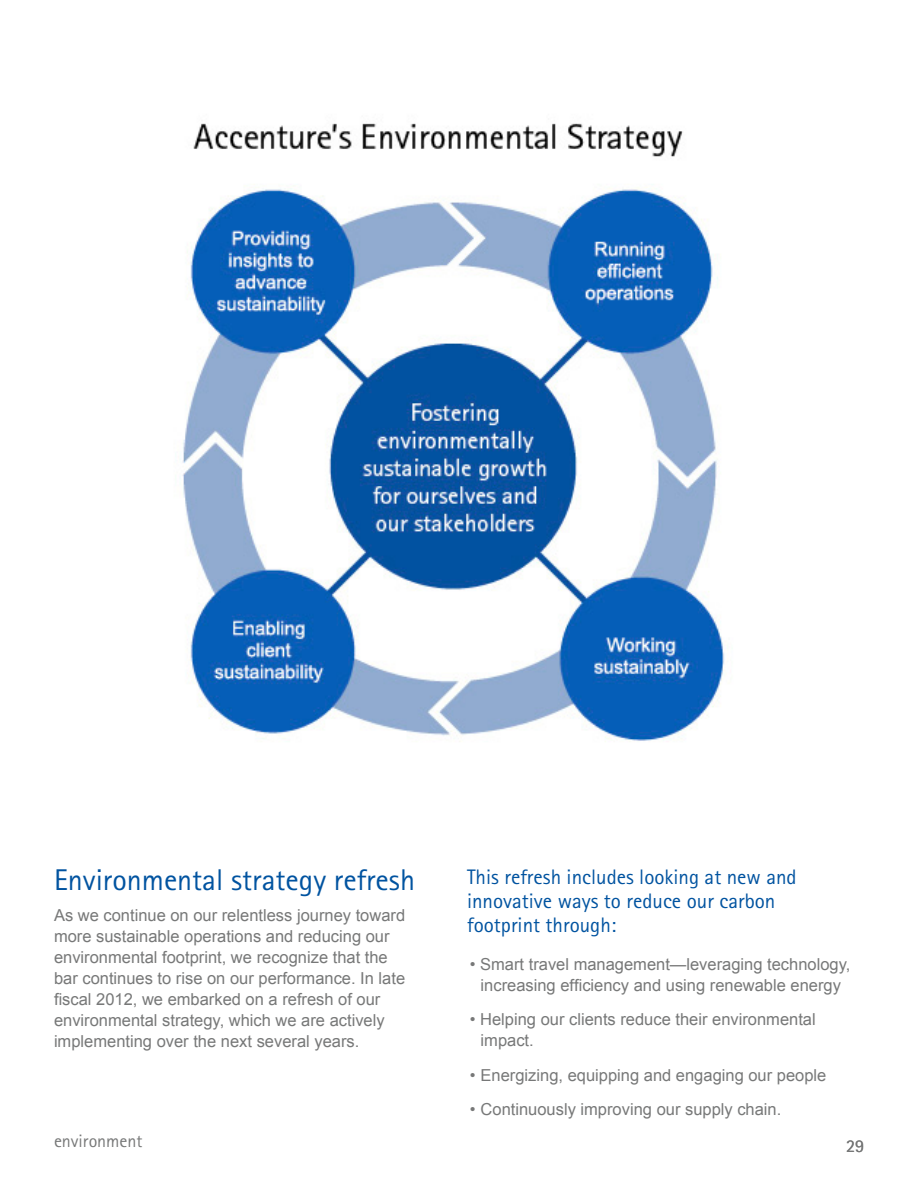
<style>
.page{position:relative;width:918px;height:1188px;background:#fff}
.page>*{position:absolute;margin:0;border:0;box-sizing:border-box;transform-origin:0 0}
.t1{font:30px "Rotis Sans Seriffor ACCN";color:#0053a0}
.t2{font:21px/24px "Rotis Sans Seriffor ACCN";color:#0053a0}
.t3{font:18px "Rotis Sans Seriffor ACCN";color:#777878}
.t4{font:16.5px/21px "Arial";color:#777878}
</style>
<div class="page">
<img style="left:182px;top:123px;width:543px;height:619px">
<h1 class="t1" style="left:54px;top:863px;width:363px">Environmental strategy refresh</h1>
<p class="t4" style="left:54px;top:905px;width:353px">As we continue on our relentless journey toward more sustainable operations and reducing our environmental footprint, we recognize that the bar continues to rise on our performance. In late fiscal 2012, we embarked on a refresh of our environmental strategy, which we are actively implementing over the next several years.</p>
<p class="t3" style="left:54px;top:1130px;width:90px">environment</p>
<p class="t2" style="left:467px;top:865px;width:331px">This refresh includes looking at new and innovative ways to reduce our carbon footprint through:</p>
<p class="t4" style="left:470px;top:953px;width:382px;text-align:center">• Smart travel management—leveraging technology, increasing efficiency and using renewable energy</p>
<p class="t4" style="left:481px;top:1009px;width:337px;text-indent:-11px">• Helping our clients reduce their environmental impact.</p>
<p class="t4" style="left:470px;top:1064px;width:358px">• Energizing, equipping and engaging our people</p>
<p class="t4" style="left:470px;top:1099px;width:313px">• Continuously improving our supply chain.</p>
<p class="t3" style="left:846px;top:1135px;width:19px">29</p>
</div>
